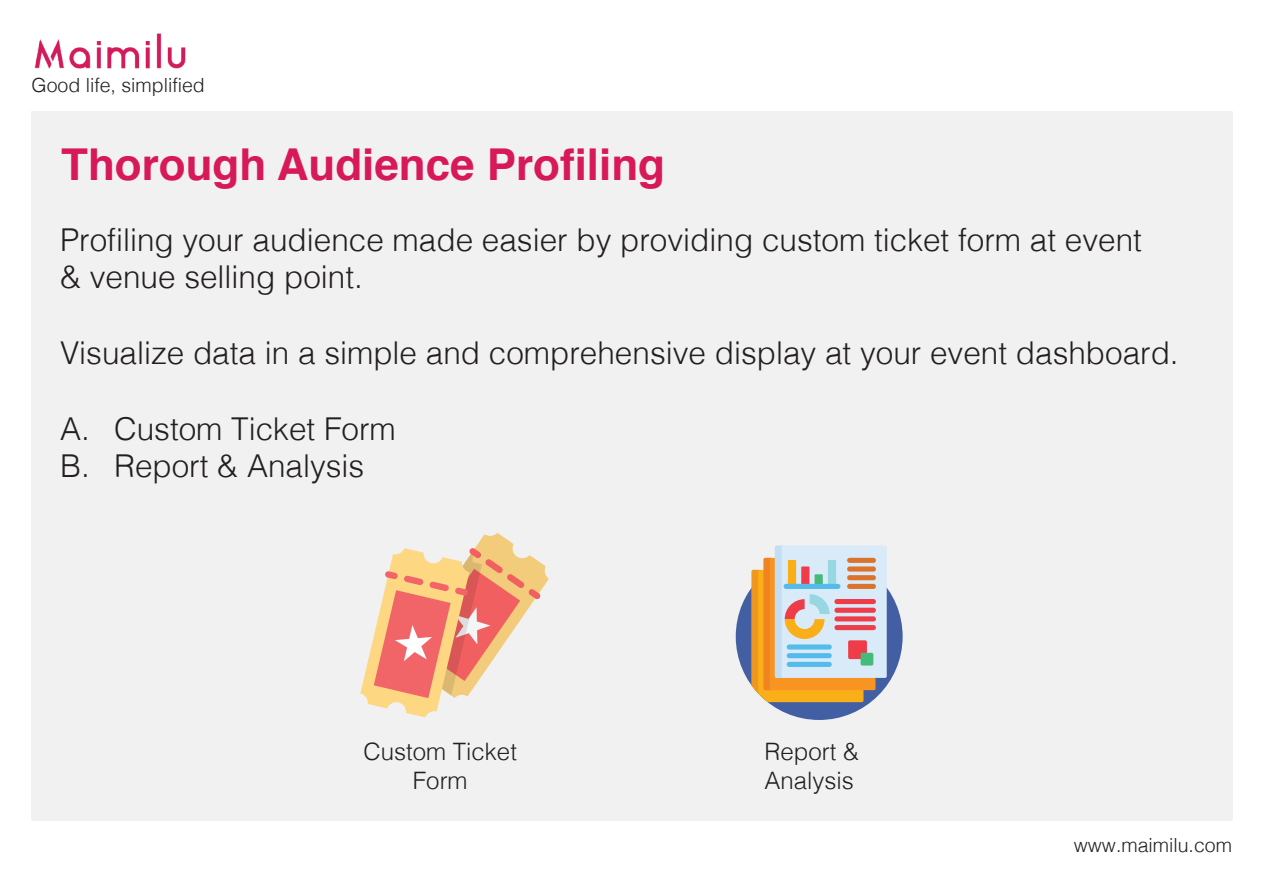
<style>
.page{position:relative;width:1263px;height:893px;background:#fff}
.page>*{position:absolute;margin:0;border:0;box-sizing:border-box;transform-origin:0 0}
.t1{font:700 43.95px "Helvetica";color:#d81959}
.t2{font:300 31.5px/37.8px "Helvetica";color:#231f20}
.t3{font:300 24px/28.8px "Helvetica";color:#231f20;text-align:center}
.t4{font:300 19.5px "Helvetica";color:#231f20}
</style>
<div class="page">
<img style="left:34px;top:33px;width:152px;height:36px">
<div style="left:32px;top:111px;width:1201px;height:710px;background:#f1f1f2"></div>
<svg style="left:360px;top:533px;width:189px;height:184px"></svg>
<div style="left:736px;top:553px;width:167px;height:167px;background:#425fa3;border-radius:50%"></div>
<div style="left:775px;top:546px;width:112px;height:132px;background:#d9ebf8;border-radius:2px"></div>
<svg style="left:752px;top:546px;width:123px;height:156px"></svg>
<div style="left:860px;top:653px;width:13px;height:12px;background:#46ba79;border-radius:2px"></div>
<div style="left:784px;top:584px;width:56px;height:5px;background:#54bbea;border-radius:3px"></div>
<p class="t4" style="left:32px;top:69px;width:175px">Good life, simplified</p>
<h1 class="t1" style="left:61px;top:129px;width:605px">Thorough Audience Profiling</h1>
<p class="t2" style="left:60px;top:218px;width:1083px">Profiling your audience made easier by providing custom ticket form at event &amp; venue selling point.</p>
<p class="t2" style="left:60px;top:332px;width:1120px">Visualize data in a simple and comprehensive display at your event dashboard.</p>
<p class="t2" style="left:60px;top:407px;width:337px">A. Custom Ticket Form<br>B. Report &amp; Analysis</p>
<p class="t3" style="left:364px;top:735px;width:155px">Custom Ticket<br>Form</p>
<p class="t3" style="left:764px;top:735px;width:96px;text-align:left">Report &amp;<br>Analysis</p>
<p class="t4" style="left:1074px;top:828px;width:160px">www.maimilu.com</p>
</div>
